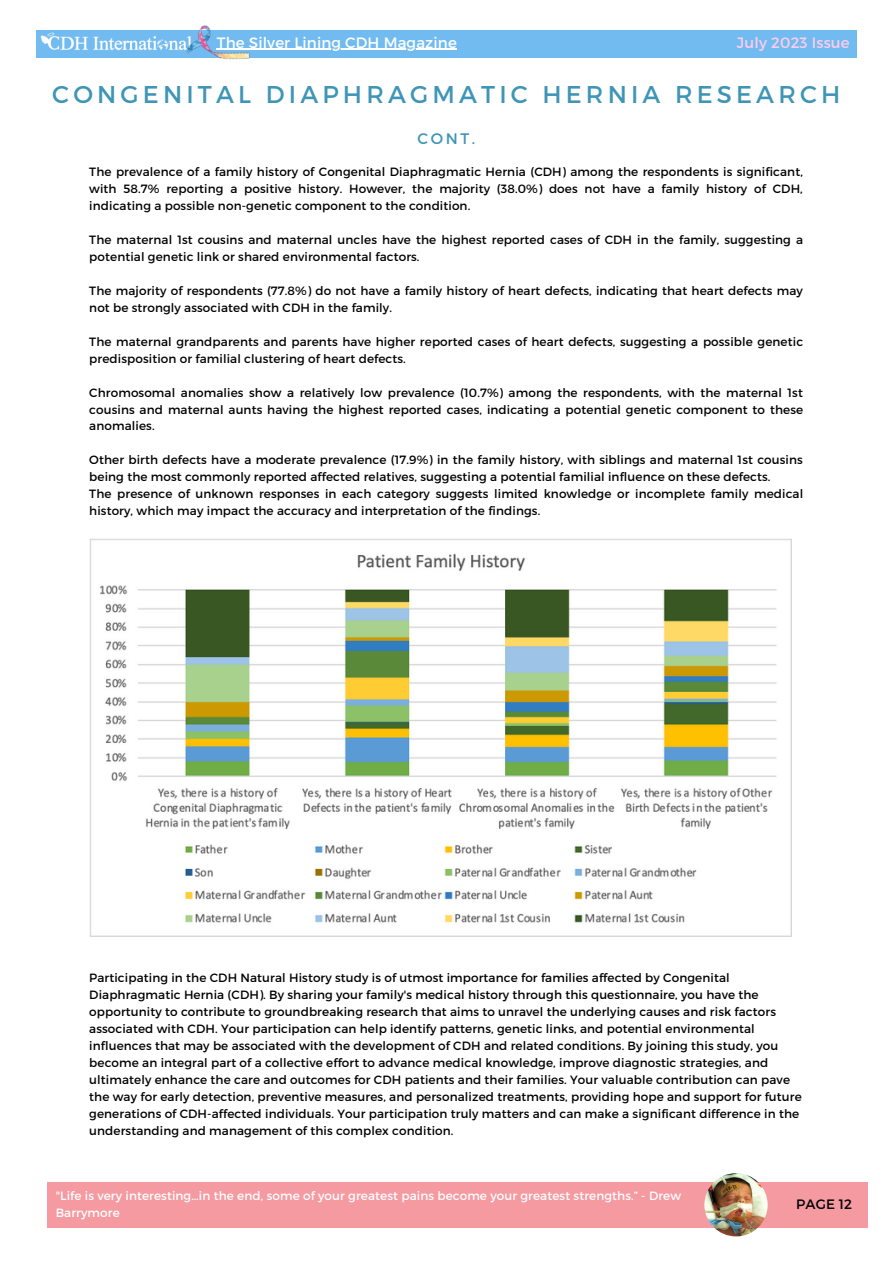
<style>
.page{position:relative;width:893px;height:1264px;background:#fff}
.page>*{position:absolute;margin:0;border:0;box-sizing:border-box;transform-origin:0 0}
.t1{font:24.3px "Montserrat";letter-spacing:.17em;color:#3e95b6}
.t2{font:15.3px "Montserrat";color:#3e95b6}
.t3{font:15px "Montserrat";letter-spacing:.01em;color:#fff}
.t4{font:15px "Montserrat";letter-spacing:.01em;color:#ffcced}
.t5{font:13.65px "Montserrat";letter-spacing:.01em;color:#000}
.t6{font:12px/17px "Montserrat";letter-spacing:.01em;color:#000}
.t7{font:12px/17px "Montserrat";letter-spacing:.01em;color:#fff}
</style>
<div class="page">
<div style="left:36px;top:30px;width:820px;height:28px;background:#72bbf0"></div>
<img style="left:41px;top:32px;width:145px;height:19px">
<img style="left:186px;top:25px;width:70px;height:35px">
<hr style="left:217px;top:49px;width:240px;height:1px;background:#fff">
<div style="left:47px;top:1182px;width:820px;height:45px;background:#f69aa2"></div>
<img style="left:704px;top:1173px;width:63px;height:63px;border-radius:50%">
<img style="left:89px;top:538px;width:702px;height:398px">
<p class="t3" style="left:217px;top:33px;width:241px">The Silver Lining CDH Magazine</p>
<p class="t4" style="left:736px;top:33px;width:114px">July 2023 Issue</p>
<p class="t1" style="left:52px;top:79px;width:789px">CONGENITAL DIAPHRAGMATIC HERNIA RESEARCH</p>
<p class="t2" style="left:417px;top:128px;width:59px">CONT.</p>
<p class="t6" style="left:89px;top:162px;width:715px;text-align:justify">The prevalence of a family history of Congenital Diaphragmatic Hernia (CDH) among the respondents is significant, with 58.7% reporting a positive history. However, the majority (38.0%) does not have a family history of CDH, indicating a possible non-genetic component to the condition.</p>
<p class="t6" style="left:89px;top:230px;width:715px">The maternal 1st cousins and maternal uncles have the highest reported cases of CDH in the family, suggesting a potential genetic link or shared environmental factors.</p>
<p class="t6" style="left:89px;top:281px;width:715px">The majority of respondents (77.8%) do not have a family history of heart defects, indicating that heart defects may not be strongly associated with CDH in the family.</p>
<p class="t6" style="left:89px;top:332px;width:715px">The maternal grandparents and parents have higher reported cases of heart defects, suggesting a possible genetic predisposition or familial clustering of heart defects.</p>
<p class="t6" style="left:89px;top:383px;width:715px;text-align:justify">Chromosomal anomalies show a relatively low prevalence (10.7%) among the respondents, with the maternal 1st cousins and maternal aunts having the highest reported cases, indicating a potential genetic component to these anomalies.</p>
<p class="t6" style="left:89px;top:451px;width:715px">Other birth defects have a moderate prevalence (17.9%) in the family history, with siblings and maternal 1st cousins being the most commonly reported affected relatives, suggesting a potential familial influence on these defects.</p>
<p class="t6" style="left:89px;top:485px;width:715px">The presence of unknown responses in each category suggests limited knowledge or incomplete family medical history, which may impact the accuracy and interpretation of the findings.</p>
<p class="t6" style="left:89px;top:968px;width:714px">Participating in the CDH Natural History study is of utmost importance for families affected by Congenital Diaphragmatic Hernia (CDH). By sharing your family's medical history through this questionnaire, you have the opportunity to contribute to groundbreaking research that aims to unravel the underlying causes and risk factors associated with CDH. Your participation can help identify patterns, genetic links, and potential environmental influences that may be associated with the development of CDH and related conditions. By joining this study, you become an integral part of a collective effort to advance medical knowledge, improve diagnostic strategies, and ultimately enhance the care and outcomes for CDH patients and their families. Your valuable contribution can pave the way for early detection, preventive measures, and personalized treatments, providing hope and support for future generations of CDH-affected individuals. Your participation truly matters and can make a significant difference in the understanding and management of this complex condition.</p>
<p class="t7" style="left:56px;top:1186px;width:627px">"Life is very interesting…in the end, some of your greatest pains become your greatest strengths.” - Drew<br>Barrymore</p>
<p class="t5" style="left:796px;top:1194px;width:57px">PAGE 12</p>
</div>
